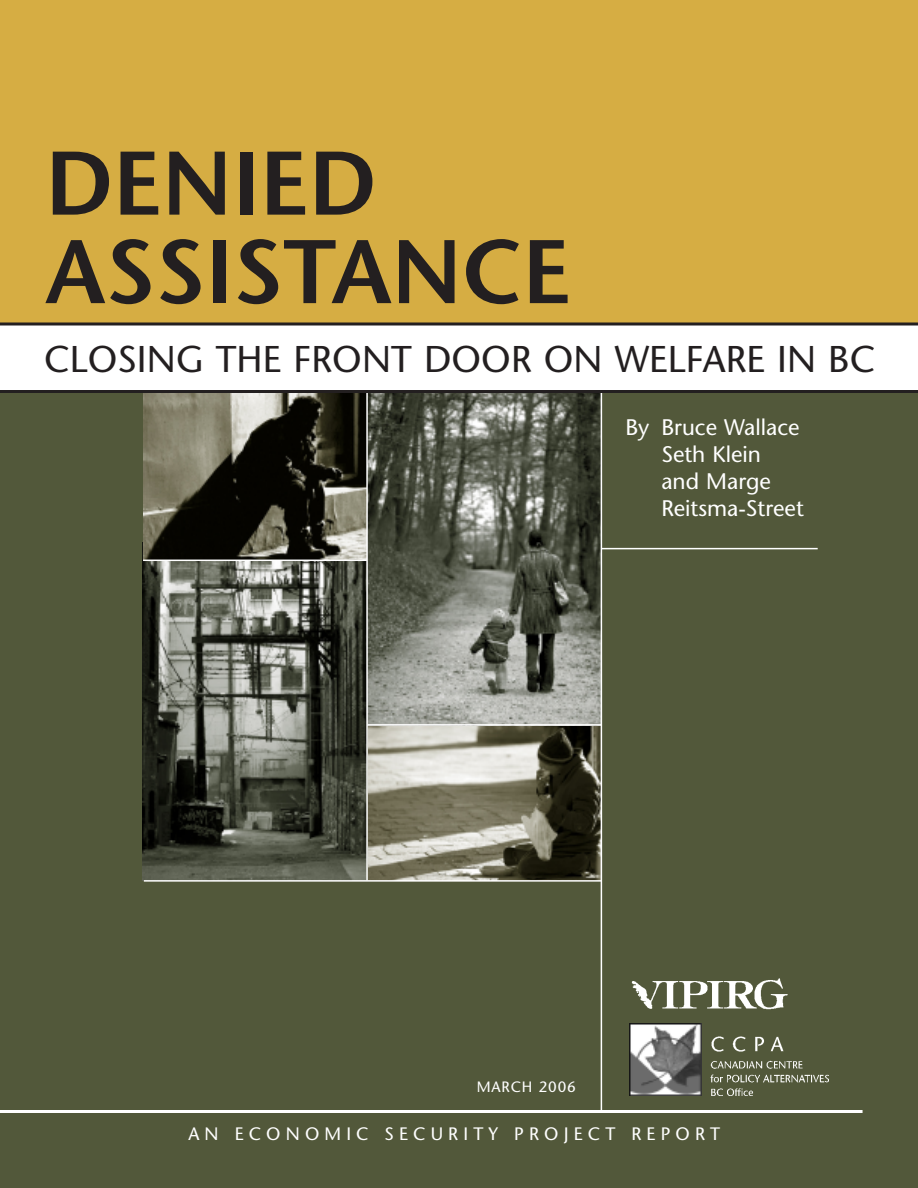
<style>
.page{position:relative;width:918px;height:1188px;background:#fff}
.page>*{position:absolute;margin:0;border:0;box-sizing:border-box;transform-origin:0 0}
.t1{font:600 90px/88.5px "Stone Sans";color:#231f20}
.t2{font:37.2px "Stone Sans";letter-spacing:.005em;color:#231f20}
.t3{font:22.5px/27px "Stone Sans";color:#fff}
.t4{font:18px "Stone Sans";letter-spacing:.285em;color:#fff}
.t5{font:15px "Stone Sans";letter-spacing:.055em;color:#fff}
</style>
<div class="page">
<div style="left:0;top:392px;width:918px;height:796px;background:#52583a"></div>
<div style="left:0;top:0;width:918px;height:324px;background:#d6ad43"></div>
<hr style="left:0;top:1110px;width:863px;height:3px;background:#fff">
<img style="left:629px;top:1024px;width:73px;height:72px">
<svg style="left:0;top:322px;width:918px;height:4px;background:#544c40"></svg>
<hr style="left:602px;top:548px;width:216px;height:1px;background:#fff">
<img style="left:710px;top:1036px;width:119px;height:59px">
<img style="left:368px;top:726px;width:233px;height:154px">
<img style="left:368px;top:393px;width:233px;height:331px">
<img style="left:143px;top:561px;width:223px;height:319px">
<img style="left:143px;top:393px;width:223px;height:167px">
<hr style="left:143px;top:560px;width:224px;height:1px;background:#fff">
<hr style="left:601px;top:393px;width:1px;height:718px;background:#fff">
<hr style="left:368px;top:724px;width:233px;height:2px;background:#fff">
<hr style="left:144px;top:880px;width:457px;height:2px;background:#fff">
<img style="left:631px;top:978px;width:157px;height:32px">
<hr style="left:366px;top:393px;width:2px;height:487px;background:#fff">
<hr style="left:0;top:390px;width:918px;height:3px;background:#231f20">
<h1 class="t1" style="left:45px;top:149px;width:527px">DENIED<br>ASSISTANCE</h1>
<h2 class="t2" style="left:44px;top:345px;width:833px">CLOSING THE FRONT DOOR ON WELFARE IN BC</h2>
<p class="t3" style="left:661px;top:416px;width:144px;text-indent:-36px">By Bruce Wallace<br>Seth Klein and Marge<br>Reitsma-Street</p>
<p class="t5" style="left:477px;top:1081px;width:101px">MARCH 2006</p>
<p class="t4" style="left:188px;top:1127px;width:533px">AN ECONOMIC SECURITY PROJECT REPORT</p>
</div>
